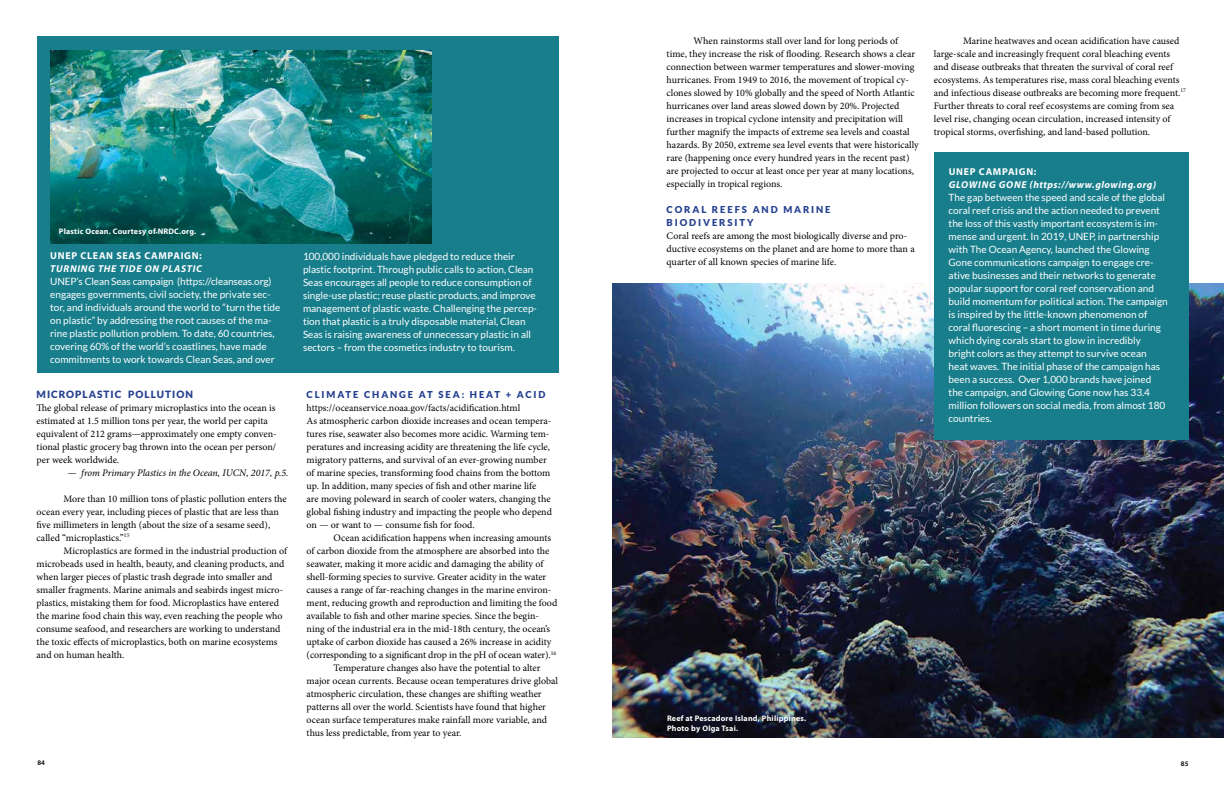
<style>
.page{position:relative;width:1224px;height:792px;background:#fff}
.page>*{position:absolute;margin:0;border:0;box-sizing:border-box;transform-origin:0 0}
.t1{font:10px/13px "Minion Pro";color:#000}
.t2{font:10px/13px "Lato";color:#fff}
.t3{font:italic 700 10px "Myriad Pro";letter-spacing:.07em;color:#fff}
.t4{font:italic 10px "Minion Pro";letter-spacing:-.005em;color:#000}
.t5{font:700 10px "Myriad Pro";letter-spacing:.07em;color:#fff}
.t6{font:900 10px "Lato";letter-spacing:.1em;color:#25408f}
.t7{font:900 9.5px/13px "Lato";letter-spacing:.2em;color:#25408f}
.t8{font:700 8px/10px "Myriad Pro";letter-spacing:.025em;color:#fff}
.t9{font:600 7px "Myriad Pro";color:#000}
</style>
<div class="page">
<div style="left:37px;top:36px;width:522px;height:336px;background:#197e8c"></div>
<img style="left:613px;top:284px;width:611px;height:454px">
<div style="left:935px;top:153px;width:254px;height:287px;background:#197e8c"></div>
<img style="left:50px;top:50px;width:382px;height:193px">
<p class="t8" style="left:59px;top:226px;width:139px">Plastic Ocean. Courtesy of NRDC.org.</p>
<p class="t5" style="left:50px;top:249px;width:153px">UNEP CLEAN SEAS CAMPAIGN:</p>
<p class="t3" style="left:50px;top:262px;width:153px">TURNING THE TIDE ON PLASTIC</p>
<p class="t2" style="left:50px;top:275px;width:232px">UNEP’s Clean Seas campaign (https://cleanseas.org) engages governments, civil society, the private sec&shy;tor, and individuals around the world to “turn the tide on plastic” by addressing the root causes of the ma&shy;rine plastic pollution problem. To date, 60 countries, covering 60% of the world’s coastlines, have made commitments to work towards Clean Seas, and over</p>
<p class="t6" style="left:37px;top:388px;width:18px">MICRO</p>
<p class="t6" style="left:75px;top:388px;width:15px">PLASTIC</p>
<p class="t6" style="left:128px;top:388px;width:16px">POLL</p>
<p class="t6" style="left:157px;top:388px;width:17px">UTION</p>
<p class="t1" style="left:37px;top:401px;width:242px">The global release of primary microplastics into the ocean is estimated at 1.5 million tons per year, the world per capita equivalent of 212 grams—approximately one empty conven&shy;tional plastic grocery bag thrown into the ocean per person/ per week worldwide.</p>
<p class="t4" style="left:68px;top:466px;width:223px">— from Primary Plastics in the Ocean, IUCN, 2017, p.5.</p>
<p class="t1" style="left:37px;top:492px;width:252px;text-indent:27px">More than 10 million tons of plastic pollution enters the ocean every year, including pieces of plastic that are less than five millimeters in length (about the size of a sesame seed), called “microplastics.”<sup>15</sup></p>
<p class="t1" style="left:37px;top:544px;width:252px;text-indent:27px">Microplastics are formed in the industrial production of microbeads used in health, beauty, and cleaning products, and when larger pieces of plastic trash degrade into smaller and smaller fragments. Marine animals and seabirds ingest micro&shy;plastics, mistaking them for food. Microplastics have entered the marine food chain this way, even reaching the people who consume seafood, and researchers are working to understand the toxic effects of microplastics, both on marine ecosystems and on human health.</p>
<p class="t2" style="left:303px;top:250px;width:236px">100,000 individuals have pledged to reduce their plastic footprint. Through public calls to action, Clean Seas encourages all people to reduce consumption of single-use plastic; reuse plastic products, and improve management of plastic waste. Challenging the percep&shy;tion that plastic is a truly disposable material, Clean Seas is raising awareness of unnecessary plastic in all sectors – from the cosmetics industry to tourism.</p>
<p class="t7" style="left:307px;top:388px;width:7px">CLI</p>
<p class="t7" style="left:327px;top:388px;width:19px">MATE</p>
<p class="t7" style="left:364px;top:388px;width:10px">CHANGE</p>
<p class="t7" style="left:419px;top:388px;width:8px">AT</p>
<p class="t7" style="left:438px;top:388px;width:9px">SEA</p>
<p class="t7" style="left:462px;top:388px;width:17px">: HEAT</p>
<p class="t7" style="left:506px;top:388px;width:20px">+ ACID</p>
<p class="t1" style="left:307px;top:402px;width:247px">https://oceanservice.noaa.gov/facts/acidification.html<br>As atmospheric carbon dioxide increases and ocean tempera&shy;tures rise, seawater also becomes more acidic. Warming tem&shy;peratures and increasing acidity are threatening the life cycle, migratory patterns, and survival of an ever-growing number of marine species, transforming food chains from the bottom up. In addition, many species of fish and other marine life<br>are moving poleward in search of cooler waters, changing the global fishing industry and impacting the people who depend on — or want to — consume fish for food.</p>
<p class="t1" style="left:334px;top:532px;width:219px">Ocean acidification happens when increasing amounts</p>
<p class="t1" style="left:307px;top:545px;width:244px">of carbon dioxide from the atmosphere are absorbed into the</p>
<p class="t1" style="left:307px;top:558px;width:238px">seawater, making it more acidic and damaging the ability of</p>
<p class="t1" style="left:307px;top:571px;width:241px">shell-forming species to survive. Greater acidity in the water</p>
<p class="t1" style="left:307px;top:584px;width:246px">causes a range of far-reaching changes in the marine environ-</p>
<p class="t1" style="left:307px;top:597px;width:252px">ment, reducing growth and reproduction and limiting the food</p>
<p class="t1" style="left:307px;top:610px;width:234px">available to fish and other marine species. Since the begin-</p>
<p class="t1" style="left:307px;top:623px;width:245px">ning of the industrial era in the mid-18th century, the ocean’s</p>
<p class="t1" style="left:307px;top:636px;width:246px">uptake of carbon dioxide has caused a 26% increase in acidity</p>
<p class="t1" style="left:307px;top:649px;width:251px">(corresponding to a significant drop in the pH of ocean water).<sup>16</sup></p>
<p class="t1" style="left:334px;top:662px;width:208px">Temperature changes also have the potential to alter</p>
<p class="t1" style="left:307px;top:675px;width:253px">major ocean currents. Because ocean temperatures drive global</p>
<p class="t1" style="left:307px;top:688px;width:237px">atmospheric circulation, these changes are shifting weather</p>
<p class="t1" style="left:307px;top:701px;width:241px">patterns all over the world. Scientists have found that higher</p>
<p class="t1" style="left:307px;top:714px;width:242px">ocean surface temperatures make rainfall more variable, and</p>
<p class="t1" style="left:307px;top:727px;width:156px">thus less predictable, from year to year.</p>
<p class="t1" style="left:667px;top:34px;width:254px;text-indent:27px">When rainstorms stall over land for long periods of time, they increase the risk of flooding. Research shows a clear connection between warmer temperatures and slower-moving hurricanes. From 1949 to 2016, the movement of tropical cy&shy;clones slowed by 10% globally and the speed of North Atlantic hurricanes over land areas slowed down by 20%. Projected increases in tropical cyclone intensity and precipitation will further magnify the impacts of extreme sea levels and coastal hazards. By 2050, extreme sea level events that were historically rare (happening once every hundred years in the recent past) are projected to occur at least once per year at many locations, especially in tropical regions.</p>
<p class="t7" style="left:667px;top:202px;width:166px">CORAL REEFS AND MARINE<br>BIODIVERSITY</p>
<p class="t1" style="left:667px;top:229px;width:250px">Coral reefs are among the most biologically diverse and pro&shy;ductive ecosystems on the planet and are home to more than a quarter of all known species of marine life.</p>
<p class="t1" style="left:934px;top:34px;width:254px;text-indent:29px">Marine heatwaves and ocean acidification have caused large-scale and increasingly frequent coral bleaching events and disease outbreaks that threaten the survival of coral reef ecosystems. As temperatures rise, mass coral bleaching events and infectious disease outbreaks are becoming more frequent.<sup>17<br></sup>Further threats to coral reef ecosystems are coming from sea level rise, changing ocean circulation, increased intensity of tropical storms, overfishing, and land-based pollution.</p>
<p class="t5" style="left:949px;top:165px;width:89px">UNEP CAMPAIGN:</p>
<p class="t3" style="left:949px;top:178px;width:209px">GLOWING GONE (HTTPS://WWW.GLOWING.ORG)</p>
<p class="t2" style="left:949px;top:191px;width:221px">The gap between the speed and scale of the global coral reef crisis and the action needed to prevent the loss of this vastly important ecosystem is im&shy;mense and urgent. In 2019, UNEP, in partnership with The Ocean Agency, launched the Glowing Gone communications campaign to engage cre&shy;ative businesses and their networks to generate popular support for coral reef conservation and build momentum for political action. The campaign is inspired by the little-known phenomenon of coral fluorescing – a short moment in time during which dying corals start to glow in incredibly bright colors as they attempt to survive ocean heat waves. The initial phase of the campaign has been a success. Over 1,000 brands have joined the campaign, and Glowing Gone now has 33.4 million followers on social media, from almost 180 countries.</p>
<p class="t8" style="left:667px;top:713px;width:141px">Reef at Pescadore Island, Philippines.<br>Photo by Olga Tsai.</p>
<p class="t9" style="left:38px;top:758px;width:9px">84</p>
<p class="t9" style="left:1181px;top:759px;width:9px">85</p>
</div>
